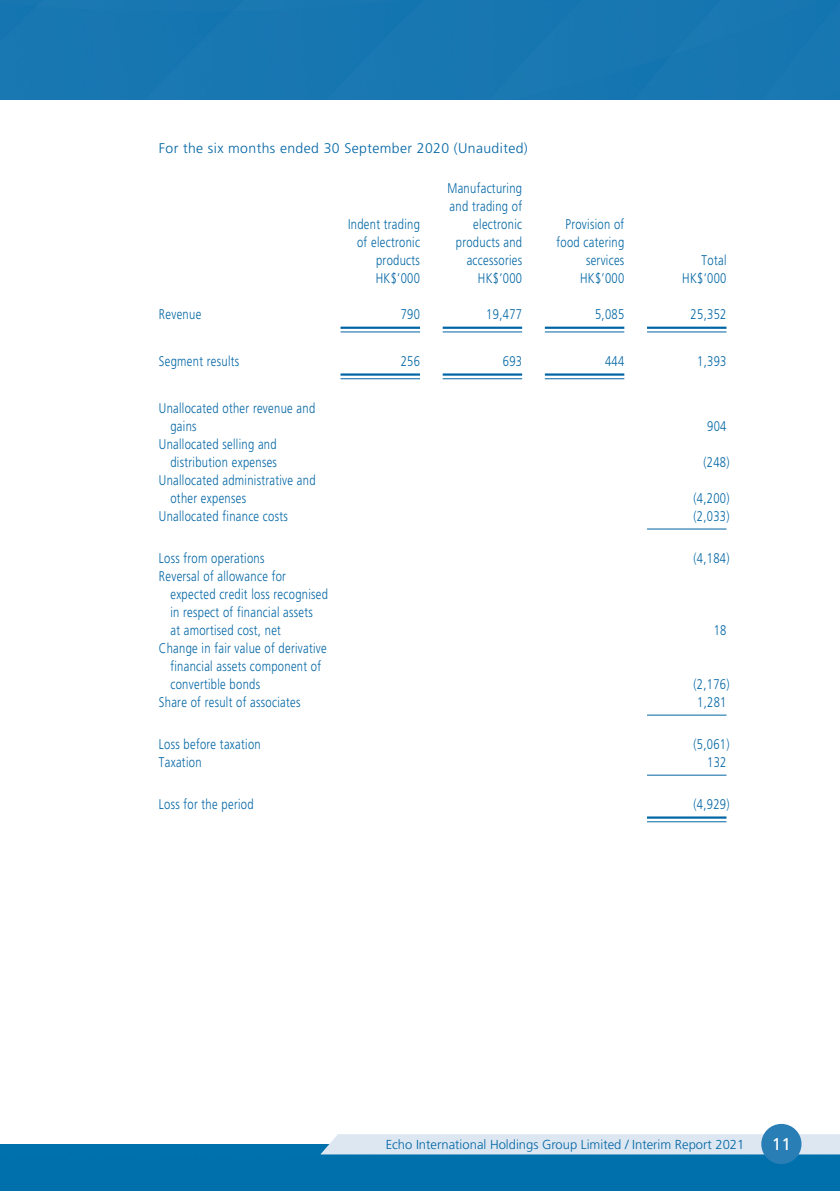
<style>
.page{position:relative;width:840px;height:1191px;background:#fff}
.page>*{position:absolute;margin:0;border:0;box-sizing:border-box;transform-origin:0 0}
.t1{font:17px "Frutiger LT Std";color:#fff}
._51_N_Table_txt{font:300 14px "Frutiger LT Std";letter-spacing:.03em;color:#0065a4;scale:.8 1}
._06_Notes{font:300 14px "Frutiger LT Std";letter-spacing:.03em;color:#0065a4}
.t2{font:300 13px "Frutiger LT Std";color:#0065a4}
</style>
<div class="page">
<img style="left:0;top:0;width:839px;height:1191px">
<div style="left:0;top:101px;width:839px;height:1043px;background:#fff"></div>
<div style="left:320px;top:1134px;width:519px;height:20px;background:#dde7f2"></div>
<div style="left:760px;top:1123px;width:41px;height:41px;background:#2a7eb6;border-radius:50%"></div>
<hr style="left:340px;top:327px;width:80px;height:2px;background:#0065a4">
<hr style="left:340px;top:331px;width:80px;height:1px;background:#0065a4">
<hr style="left:442px;top:327px;width:80px;height:2px;background:#0065a4">
<hr style="left:442px;top:331px;width:80px;height:1px;background:#0065a4">
<hr style="left:544px;top:327px;width:80px;height:2px;background:#0065a4">
<hr style="left:544px;top:331px;width:80px;height:1px;background:#0065a4">
<hr style="left:646px;top:327px;width:80px;height:2px;background:#0065a4">
<hr style="left:646px;top:331px;width:80px;height:1px;background:#0065a4">
<hr style="left:340px;top:373px;width:80px;height:3px;background:#0065a4">
<hr style="left:340px;top:378px;width:80px;height:1px;background:#0065a4">
<hr style="left:442px;top:373px;width:80px;height:3px;background:#0065a4">
<hr style="left:442px;top:378px;width:80px;height:1px;background:#0065a4">
<hr style="left:544px;top:373px;width:80px;height:3px;background:#0065a4">
<hr style="left:544px;top:378px;width:80px;height:1px;background:#0065a4">
<hr style="left:646px;top:528px;width:80px;height:1px;background:#0065a4">
<hr style="left:646px;top:714px;width:80px;height:1px;background:#0065a4">
<hr style="left:646px;top:774px;width:80px;height:1px;background:#0065a4">
<hr style="left:646px;top:816px;width:80px;height:2px;background:#0065a4">
<hr style="left:646px;top:821px;width:80px;height:1px;background:#0065a4">
<p class="_06_Notes" style="left:159px;top:141px;width:370px">For the six months ended 30 September 2020 (Unaudited)</p>
<p class="_51_N_Table_txt" style="left:348px;top:217px;width:91px">Indent trading</p>
<p class="_51_N_Table_txt" style="left:357px;top:235px;width:80px">of electronic</p>
<p class="_51_N_Table_txt" style="left:376px;top:253px;width:56px">products</p>
<p class="_51_N_Table_txt" style="left:447px;top:181px;width:95px">Manufacturing</p>
<p class="_51_N_Table_txt" style="left:449px;top:199px;width:92px">and trading of</p>
<p class="_51_N_Table_txt" style="left:473px;top:217px;width:63px">electronic</p>
<p class="_51_N_Table_txt" style="left:455px;top:235px;width:84px">products and</p>
<p class="_51_N_Table_txt" style="left:466px;top:253px;width:71px">accessories</p>
<p class="_51_N_Table_txt" style="left:565px;top:217px;width:75px">Provision of</p>
<p class="_51_N_Table_txt" style="left:556px;top:235px;width:86px">food catering</p>
<p class="_51_N_Table_txt" style="left:585px;top:253px;width:49px">services</p>
<p class="_51_N_Table_txt" style="left:701px;top:253px;width:33px">Total</p>
<p class="_51_N_Table_txt" style="left:375px;top:271px;width:57px">HK$’000</p>
<p class="_51_N_Table_txt" style="left:477px;top:271px;width:57px">HK$’000</p>
<p class="_51_N_Table_txt" style="left:579px;top:271px;width:57px">HK$’000</p>
<p class="_51_N_Table_txt" style="left:681px;top:271px;width:57px">HK$’000</p>
<p class="_51_N_Table_txt" style="left:159px;top:307px;width:54px">Revenue</p>
<p class="_51_N_Table_txt" style="left:400px;top:307px;width:26px">790</p>
<p class="_51_N_Table_txt" style="left:486px;top:307px;width:46px">19,477</p>
<p class="_51_N_Table_txt" style="left:594px;top:307px;width:38px">5,085</p>
<p class="_51_N_Table_txt" style="left:690px;top:307px;width:46px">25,352</p>
<p class="_51_N_Table_txt" style="left:159px;top:353px;width:102px">Segment results</p>
<p class="_51_N_Table_txt" style="left:400px;top:353px;width:26px">256</p>
<p class="_51_N_Table_txt" style="left:502px;top:353px;width:26px">693</p>
<p class="_51_N_Table_txt" style="left:604px;top:353px;width:26px">444</p>
<p class="_51_N_Table_txt" style="left:696px;top:353px;width:38px">1,393</p>
<p class="_51_N_Table_txt" style="left:159px;top:400px;width:197px">Unallocated other revenue and</p>
<p class="_51_N_Table_txt" style="left:170px;top:418px;width:34px">gains</p>
<p class="_51_N_Table_txt" style="left:706px;top:418px;width:26px">904</p>
<p class="_51_N_Table_txt" style="left:159px;top:436px;width:149px">Unallocated selling and</p>
<p class="_51_N_Table_txt" style="left:170px;top:454px;width:135px">distribution expenses</p>
<p class="_51_N_Table_txt" style="left:703px;top:454px;width:34px">(248)</p>
<p class="_51_N_Table_txt" style="left:159px;top:472px;width:197px">Unallocated administrative and</p>
<p class="_51_N_Table_txt" style="left:170px;top:490px;width:96px">other expenses</p>
<p class="_51_N_Table_txt" style="left:693px;top:490px;width:47px">(4,200)</p>
<p class="_51_N_Table_txt" style="left:159px;top:508px;width:163px">Unallocated finance costs</p>
<p class="_51_N_Table_txt" style="left:693px;top:508px;width:47px">(2,033)</p>
<p class="_51_N_Table_txt" style="left:159px;top:550px;width:133px">Loss from operations</p>
<p class="_51_N_Table_txt" style="left:693px;top:550px;width:47px">(4,184)</p>
<p class="_51_N_Table_txt" style="left:159px;top:568px;width:160px">Reversal of allowance for</p>
<p class="_51_N_Table_txt" style="left:170px;top:586px;width:198px">expected credit loss recognised</p>
<p class="_51_N_Table_txt" style="left:170px;top:604px;width:179px">in respect of financial assets</p>
<p class="_51_N_Table_txt" style="left:170px;top:622px;width:140px">at amortised cost, net</p>
<p class="_51_N_Table_txt" style="left:713px;top:622px;width:17px">18</p>
<p class="_51_N_Table_txt" style="left:159px;top:640px;width:211px">Change in fair value of derivative</p>
<p class="_51_N_Table_txt" style="left:170px;top:658px;width:190px">financial assets component of</p>
<p class="_51_N_Table_txt" style="left:170px;top:676px;width:114px">convertible bonds</p>
<p class="_51_N_Table_txt" style="left:693px;top:676px;width:47px">(2,176)</p>
<p class="_51_N_Table_txt" style="left:159px;top:694px;width:178px">Share of result of associates</p>
<p class="_51_N_Table_txt" style="left:696px;top:694px;width:38px">1,281</p>
<p class="_51_N_Table_txt" style="left:159px;top:736px;width:129px">Loss before taxation</p>
<p class="_51_N_Table_txt" style="left:693px;top:736px;width:47px">(5,061)</p>
<p class="_51_N_Table_txt" style="left:159px;top:754px;width:55px">Taxation</p>
<p class="_51_N_Table_txt" style="left:706px;top:754px;width:26px">132</p>
<p class="_51_N_Table_txt" style="left:159px;top:796px;width:120px">Loss for the period</p>
<p class="_51_N_Table_txt" style="left:693px;top:796px;width:47px">(4,929)</p>
<p class="t2" style="left:385px;top:1137px;width:360px">Echo International Holdings Group Limited / Interim Report 2021</p>
<p class="t1" style="left:771px;top:1134px;width:20px">11</p>
</div>
